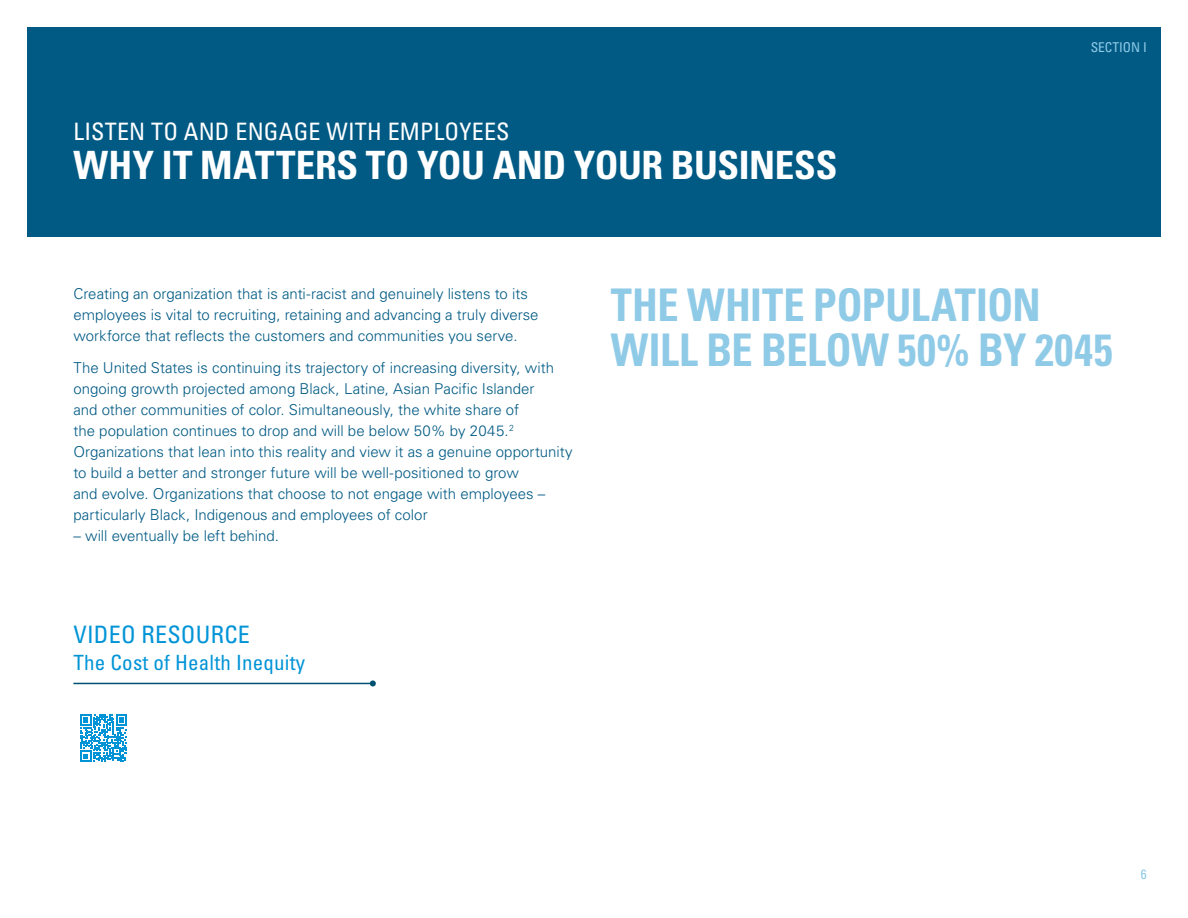
<style>
.page{position:relative;width:1188px;height:918px;background:#fff}
.page>*{position:absolute;margin:0;border:0;box-sizing:border-box;transform-origin:0 0}
.t1{font:700 condensed 45px/45px "Univers";letter-spacing:-.005em;color:#8fcae7;scale:.94 1}
.t2{font:700 condensed 39px "Univers";letter-spacing:-.005em;color:#fff}
.t3{font:condensed 24px "Univers";letter-spacing:.01em;color:#fff}
.t4{font:condensed 24px "Univers";letter-spacing:.01em;color:#0094d7}
.t5{font:condensed 21px "Univers";letter-spacing:.01em;color:#0094d7}
.t6{font:300 15px/21px "Univers";color:#005a84}
.t7{font:condensed 13.5px "Univers";color:#8fcae7}
</style>
<div class="page">
<hr style="left:73px;top:683px;width:300px;height:1px;background:#005172">
<div style="left:27px;top:27px;width:1134px;height:210px;background:#005a84"></div>
<svg style="left:370px;top:680px;width:6px;height:6px"></svg>
<svg style="left:80px;top:715px;width:47px;height:47px"></svg>
<h3 class="t3" style="left:73px;top:117px;width:438px">LISTEN TO AND ENGAGE WITH EMPLOYEES</h3>
<h2 class="t2" style="left:73px;top:142px;width:766px">WHY IT MATTERS TO YOU AND YOUR BUSINESS</h2>
<p class="t7" style="left:1091px;top:39px;width:58px">SECTION I</p>
<p class="t6" style="left:73px;top:283px;width:467px">Creating an organization that is anti-racist and genuinely listens to its employees is vital to recruiting, retaining and advancing a truly diverse workforce that reflects the customers and communities you serve.</p>
<p class="t6" style="left:73px;top:357px;width:501px">The United States is continuing its trajectory of increasing diversity, with ongoing growth projected among Black, Latine, Asian Pacific Islander<br>and other communities of color. Simultaneously, the white share of<br>the population continues to drop and will be below 50% by 2045.<sup>2<br></sup>Organizations that lean into this reality and view it as a genuine opportunity to build a better and stronger future will be well-positioned to grow<br>and evolve. Organizations that choose to not engage with employees – particularly Black, Indigenous and employees of color</p>
<p class="t6" style="left:73px;top:525px;width:207px">– will eventually be left behind.</p>
<h3 class="t4" style="left:73px;top:619px;width:178px">VIDEO RESOURCE</h3>
<h3 class="t5" style="left:73px;top:649px;width:233px">The Cost of Health Inequity</h3>
<h1 class="t1" style="left:611px;top:282px;width:535px">THE WHITE POPULATION<br>WILL BE BELOW 50% BY 2045</h1>
<p class="t7" style="left:1141px;top:866px;width:7px">6</p>
</div>
